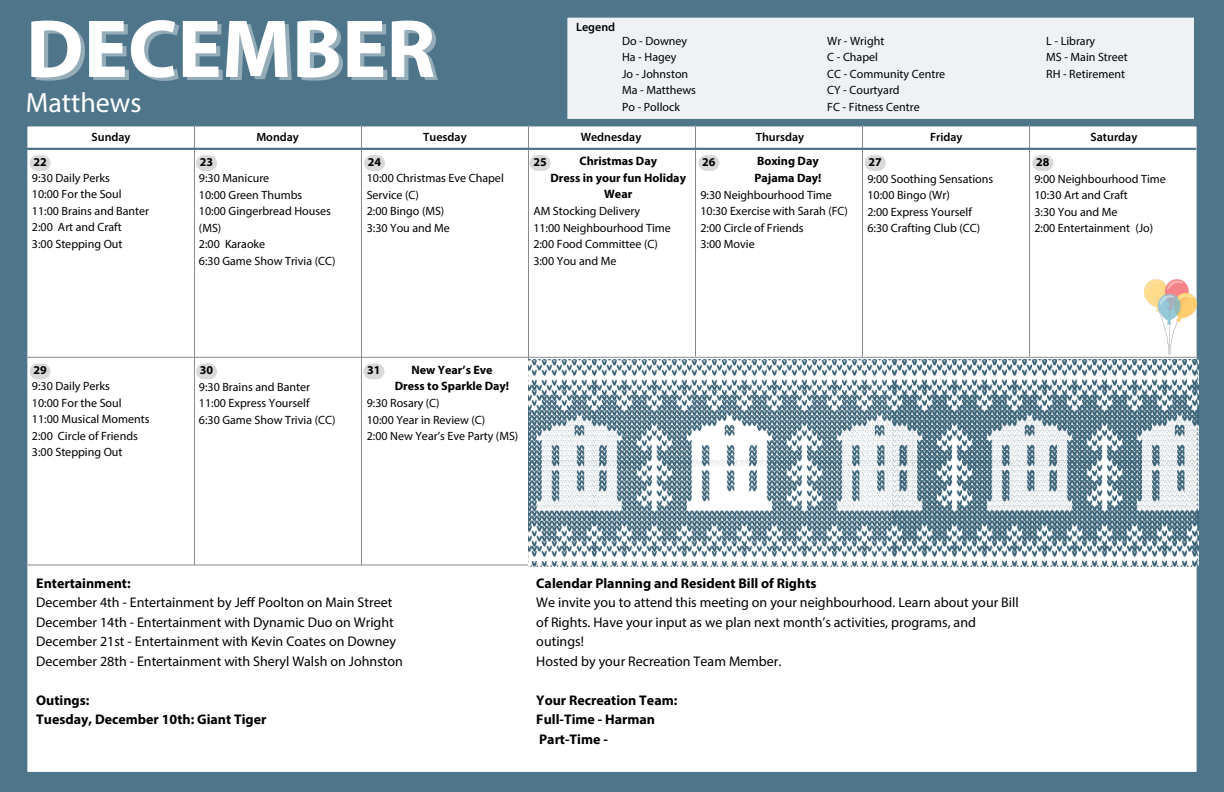
<style>
.page{position:relative;width:1224px;height:792px;background:#4f758b}
.page>*{position:absolute;margin:0;border:0;box-sizing:border-box;transform-origin:0 0}
.t1{font:700 83px "Myriad Pro";color:#fff}
.t2{font:28px "Myriad Pro";color:#fff}
.t3{font:14px/19.5px "Myriad Pro";color:#000}
.t4{font:700 14px/19.5px "Myriad Pro";color:#000}
.t5{font:700 12.1px/16.5px "Myriad Pro";color:#000;text-align:center}
.t6{font:12px/16.5px "Myriad Pro";color:#000}
.t7{font:600 12px "Myriad Pro";color:#000}
.t8{font:700 12px "Myriad Pro";color:#000}
.s1{font-weight:700}
</style>
<div class="page">
<div style="left:26px;top:126px;width:1172px;height:646px;background:#fff"></div>
<hr style="left:26px;top:357px;width:1170px;height:1px;background:#8b8a8a">
<hr style="left:26px;top:565px;width:1170px;height:1px;background:#8b8a8a">
<hr style="left:194px;top:125px;width:1px;height:440px;background:#8b8a8a">
<hr style="left:528px;top:125px;width:1px;height:440px;background:#8b8a8a">
<hr style="left:361px;top:125px;width:1px;height:440px;background:#8b8a8a">
<hr style="left:695px;top:125px;width:1px;height:231px;background:#8b8a8a">
<hr style="left:862px;top:125px;width:1px;height:231px;background:#8b8a8a">
<hr style="left:1029px;top:125px;width:1px;height:231px;background:#8b8a8a">
<hr style="left:26px;top:148px;width:1170px;height:2px;background:#4f758b">
<div style="left:567px;top:17px;width:627px;height:102px;background:#eff2f4"></div>
<div style="left:30px;top:364px;width:21px;height:15px;background:#d9d9d9;border-radius:8px"></div>
<div style="left:196px;top:364px;width:21px;height:15px;background:#d9d9d9;border-radius:8px"></div>
<div style="left:363px;top:364px;width:21px;height:15px;background:#d9d9d9;border-radius:8px"></div>
<div style="left:196px;top:155px;width:21px;height:16px;background:#d9d9d9;border-radius:8px"></div>
<div style="left:1032px;top:155px;width:21px;height:16px;background:#d9d9d9;border-radius:8px"></div>
<div style="left:530px;top:155px;width:21px;height:16px;background:#d9d9d9;border-radius:8px"></div>
<div style="left:698px;top:155px;width:21px;height:16px;background:#d9d9d9;border-radius:8px"></div>
<div style="left:364px;top:155px;width:21px;height:16px;background:#d9d9d9;border-radius:8px"></div>
<div style="left:30px;top:155px;width:21px;height:16px;background:#d9d9d9;border-radius:8px"></div>
<div style="left:865px;top:155px;width:21px;height:16px;background:#d9d9d9;border-radius:8px"></div>
<img style="left:528px;top:360px;width:670px;height:206px">
<img style="left:1145px;top:279px;width:52px;height:75px">
<p class="t1" style="left:26px;top:15px;width:411px">DECEMBER</p>
<p class="t2" style="left:26px;top:91px;width:117px">Matthews</p>
<p class="t7" style="left:576px;top:22px;width:41px">Legend</p>
<p class="t6" style="left:622px;top:33px;width:67px">Do - Downey</p>
<p class="t6" style="left:622px;top:50px;width:56px">Ha - Hagey</p>
<p class="t6" style="left:622px;top:66px;width:68px">Jo - Johnston</p>
<p class="t6" style="left:622px;top:83px;width:75px">Ma - Matthews</p>
<p class="t6" style="left:622px;top:99px;width:59px">Po - Pollock</p>
<p class="t6" style="left:827px;top:33px;width:59px">Wr - Wright</p>
<p class="t6" style="left:827px;top:50px;width:52px">C - Chapel</p>
<p class="t6" style="left:827px;top:66px;width:120px">CC - Community Centre</p>
<p class="t6" style="left:827px;top:83px;width:74px">CY - Courtyard</p>
<p class="t6" style="left:827px;top:99px;width:94px">FC - Fitness Centre</p>
<p class="t6" style="left:1046px;top:33px;width:51px">L - Library</p>
<p class="t6" style="left:1046px;top:50px;width:83px">MS - Main Street</p>
<h5 class="t6" style="left:1046px;top:66px;width:80px">RH - Retirement</h5>
<h1 class="t7" style="left:92px;top:132px;width:40px">Sunday</h1>
<h5 class="t7" style="left:256px;top:132px;width:44px">Monday</h5>
<p class="t7" style="left:423px;top:132px;width:45px">Tuesday</p>
<p class="t7" style="left:581px;top:132px;width:62px">Wednesday</p>
<p class="t7" style="left:756px;top:132px;width:50px">Thursday</p>
<p class="t7" style="left:930px;top:132px;width:34px">Friday</p>
<p class="t7" style="left:1091px;top:132px;width:48px">Saturday</p>
<p class="t5" style="left:551px;top:154px;width:137px">Christmas Day<br>Dress in your fun Holiday<br>Wear</p>
<p class="t5" style="left:754px;top:154px;width:69px;text-align:left">Boxing Day<br>Pajama Day!</p>
<h2 class="t8" style="left:33px;top:157px;width:15px">22</h2>
<p class="t8" style="left:200px;top:157px;width:15px">23</p>
<p class="t8" style="left:368px;top:157px;width:15px">24</p>
<p class="t8" style="left:533px;top:157px;width:15px">25</p>
<p class="t8" style="left:702px;top:157px;width:15px">26</p>
<p class="t8" style="left:869px;top:157px;width:15px">27</p>
<p class="t8" style="left:1036px;top:157px;width:15px">28</p>
<p class="t6" style="left:32px;top:171px;width:79px">9:30 Daily Perks</p>
<p class="t6" style="left:32px;top:187px;width:91px">10:00 For the Soul</p>
<p class="t6" style="left:32px;top:204px;width:119px">11:00 Brains and Banter</p>
<p class="t6" style="left:32px;top:220px;width:91px">2:00 Art and Craft</p>
<p class="t6" style="left:32px;top:237px;width:92px">3:00 Stepping Out</p>
<h5 class="t6" style="left:367px;top:171px;width:139px">10:00 Christmas Eve Chapel<br>Service (C)</h5>
<h5 class="t6" style="left:367px;top:204px;width:79px">2:00 Bingo (MS)</h5>
<h5 class="t6" style="left:367px;top:221px;width:85px">3:30 You and Me</h5>
<p class="t6" style="left:867px;top:171px;width:127px">9:00 Soothing Sensations</p>
<p class="t6" style="left:867px;top:188px;width:84px">10:00 Bingo (Wr)</p>
<p class="t6" style="left:867px;top:204px;width:106px">2:00 Express Yourself</p>
<p class="t6" style="left:867px;top:221px;width:114px">6:30 Crafting Club (CC)</p>
<p class="t6" style="left:1034px;top:171px;width:133px">9:00 Neighbourhood Time</p>
<p class="t6" style="left:1034px;top:188px;width:95px">10:30 Art and Craft</p>
<p class="t6" style="left:1034px;top:204px;width:85px">3:30 You and Me</p>
<p class="t6" style="left:1034px;top:221px;width:120px">2:00 Entertainment (Jo)</p>
<p class="t6" style="left:199px;top:171px;width:72px">9:30 Manicure</p>
<h5 class="t6" style="left:199px;top:188px;width:105px">10:00 Green Thumbs</h5>
<h5 class="t6" style="left:199px;top:204px;width:133px">10:00 Gingerbread Houses (MS)</h5>
<p class="t6" style="left:199px;top:237px;width:68px">2:00 Karaoke</p>
<p class="t6" style="left:199px;top:254px;width:138px">6:30 Game Show Trivia (CC)</p>
<p class="t6" style="left:700px;top:188px;width:133px">9:30 Neighbourhood Time</p>
<p class="t6" style="left:700px;top:204px;width:149px">10:30 Exercise with Sarah (FC)</p>
<p class="t6" style="left:700px;top:221px;width:105px">2:00 Circle of Friends</p>
<p class="t6" style="left:700px;top:237px;width:56px">3:00 Movie</p>
<p class="t6" style="left:533px;top:204px;width:108px">AM Stocking Delivery</p>
<p class="t6" style="left:533px;top:221px;width:139px">11:00 Neighbourhood Time</p>
<p class="t6" style="left:533px;top:237px;width:126px">2:00 Food Committee (C)</p>
<p class="t6" style="left:533px;top:254px;width:85px">3:00 You and Me</p>
<p class="t5" style="left:395px;top:362px;width:116px">New Year’s Eve<br>Dress to Sparkle Day!</p>
<p class="t8" style="left:33px;top:365px;width:15px">29</p>
<p class="t8" style="left:200px;top:365px;width:15px">30</p>
<p class="t8" style="left:367px;top:365px;width:15px">31</p>
<p class="t6" style="left:32px;top:379px;width:79px">9:30 Daily Perks</p>
<p class="t6" style="left:32px;top:396px;width:91px">10:00 For the Soul</p>
<p class="t6" style="left:32px;top:412px;width:119px">11:00 Musical Moments</p>
<p class="t6" style="left:32px;top:429px;width:107px">2:00 Circle of Friends</p>
<p class="t6" style="left:32px;top:445px;width:92px">3:00 Stepping Out</p>
<h5 class="t6" style="left:199px;top:380px;width:113px">9:30 Brains and Banter</h5>
<h5 class="t6" style="left:199px;top:396px;width:112px">11:00 Express Yourself</h5>
<h5 class="t6" style="left:199px;top:413px;width:138px">6:30 Game Show Trivia (CC)</h5>
<p class="t6" style="left:367px;top:396px;width:74px">9:30 Rosary (C)</p>
<p class="t6" style="left:367px;top:413px;width:120px">10:00 Year in Review (C)</p>
<h5 class="t6" style="left:367px;top:429px;width:153px">2:00 New Year’s Eve Party (MS)</h5>
<p class="t3" style="left:36px;top:575px;width:368px"><span class="s1">Entertainment:<br></span>December 4th - Entertainment by Jeff Poolton on Main Street December 14th - Entertainment with Dynamic Duo on Wright December 21st - Entertainment with Kevin Coates on Downey December 28th - Entertainment with Sheryl Walsh on Johnston</p>
<p class="t4" style="left:36px;top:692px;width:232px">Outings:<br>Tuesday, December 10th: Giant Tiger</p>
<p class="t3" style="left:536px;top:575px;width:484px"><span class="s1">Calendar Planning and Resident Bill of Rights<br></span>We invite you to attend this meeting on your neighbourhood. Learn about your Bill of Rights. Have your input as we plan next month’s activities, programs, and outings!<br>Hosted by your Recreation Team Member.</p>
<p class="t4" style="left:536px;top:692px;width:143px">Your Recreation Team:<br>Full-Time - Harman<br>Part-Time -</p>
</div>
